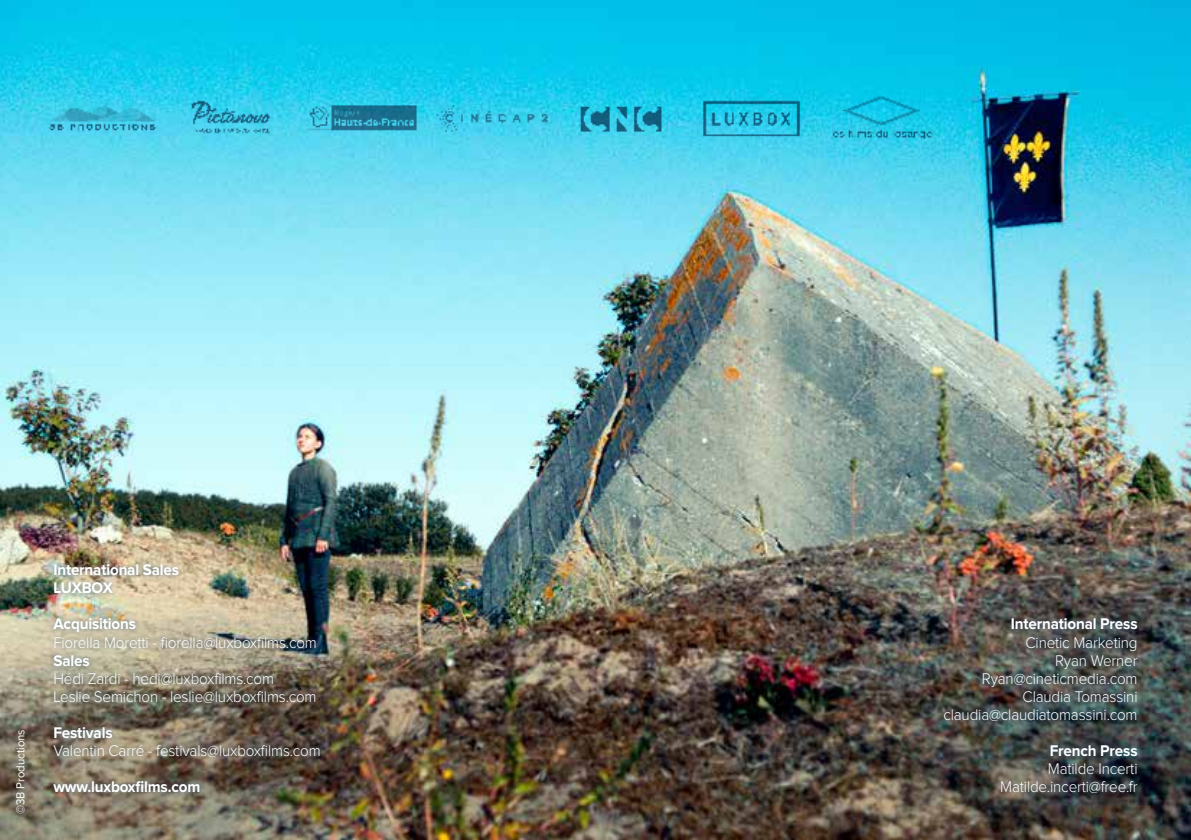
<style>
.page{position:relative;width:1191px;height:840px;background:#fff}
.page>*{position:absolute;margin:0;border:0;box-sizing:border-box;transform-origin:0 0}
.t1{font:300 16px/18px "Proxima Nova";letter-spacing:-.01em;color:#fff;text-align:right;scale:.95 1}
.t2{font:700 16px/18px "Proxima Nova";letter-spacing:-.01em;color:#fff;scale:.95 1}
.t3{font:12px "Proxima Nova";color:#fff;scale:.95 1}
</style>
<div class="page">
<img style="left:0;top:0;width:1191px;height:839px">
<div style="left:47px;top:558px;width:278px;height:239px;background:#4b6a7f;opacity:.75"></div>
<img style="left:29px;top:72px;width:924px;height:77px">
<div style="left:938px;top:612px;width:205px;height:186px;background:#4b6a7f;opacity:.75"></div>
<p class="t3" style="left:14px;top:813px;width:91px;rotate:-90deg">©3B Productions</p>
<p class="t2" style="left:53px;top:561px;width:134px">International Sales<br>LUXBOX</p>
<p class="t2" style="left:53px;top:615px;width:89px">Acquisitions</p>
<p class="t1" style="left:53px;top:633px;width:279px">Fiorella Moretti - fiorella@luxboxfilms.com</p>
<p class="t2" style="left:53px;top:651px;width:40px">Sales</p>
<p class="t1" style="left:53px;top:669px;width:278px;text-align:left">Hédi Zardi - hedi@luxboxfilms.com<br>Leslie Semichon - leslie@luxboxfilms.com</p>
<p class="t2" style="left:53px;top:723px;width:64px">Festivals</p>
<p class="t1" style="left:53px;top:741px;width:283px">Valentin Carré - festivals@luxboxfilms.com</p>
<p class="t2" style="left:53px;top:777px;width:156px">www.luxboxfilms.com</p>
<p class="t2" style="left:1010px;top:615px;width:135px">International Press</p>
<p class="t1" style="left:943px;top:633px;width:206px">Cinetic Marketing<br>Ryan Werner<br>Ryan@cineticmedia.com<br>Claudia Tomassini claudia@claudiatomassini.com</p>
<p class="t2" style="left:1049px;top:741px;width:94px">French Press</p>
<p class="t1" style="left:1000px;top:759px;width:146px">Matilde Incerti<br>Matilde.incerti@free.fr</p>
</div>
